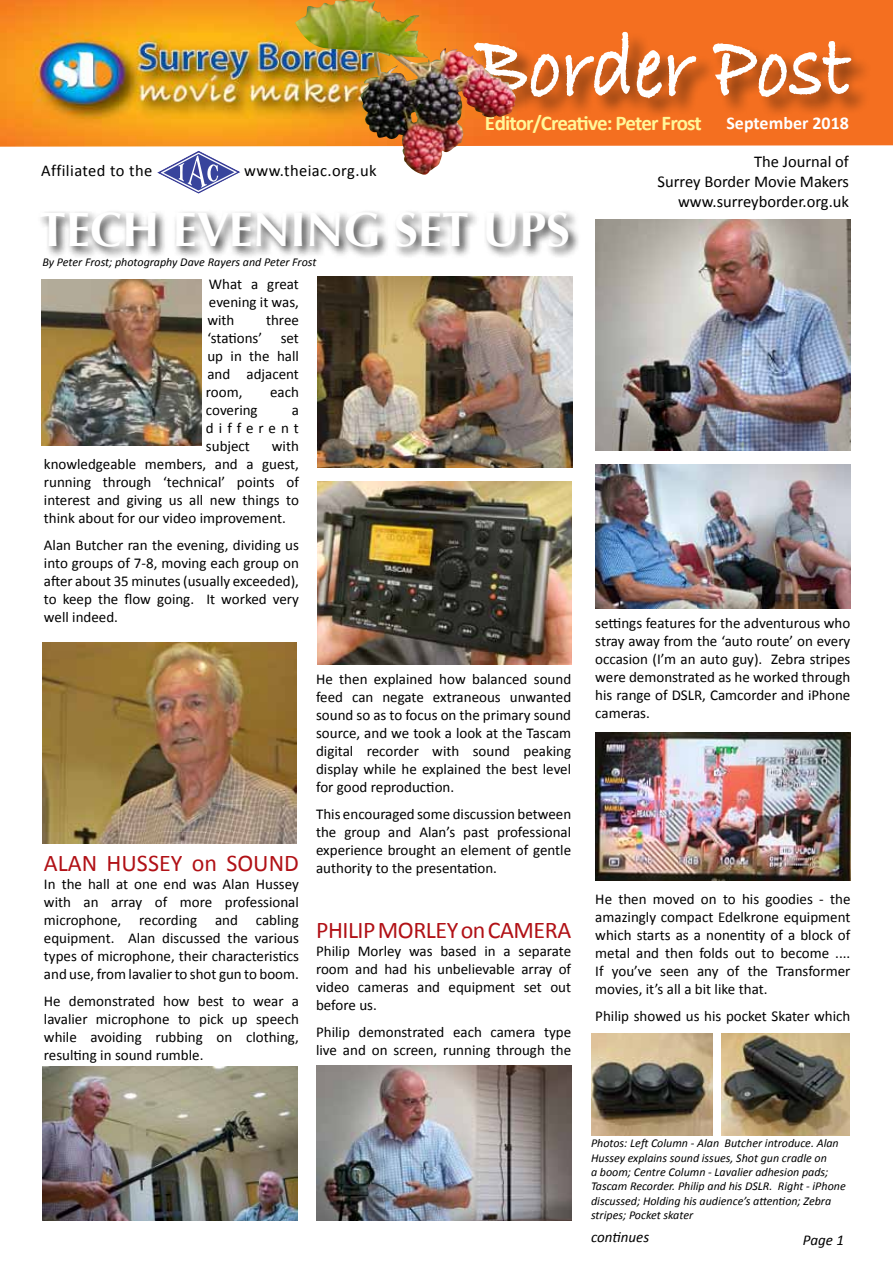
<style>
.page{position:relative;width:893px;height:1263px;background:#fff}
.page>*{position:absolute;margin:0;border:0;box-sizing:border-box;transform-origin:0 0}
.t1{font:700 48px "Optima";color:#fff}
.t2{font:24px "Calibri";letter-spacing:-.02em;color:#b11116}
.t3{font:24px "Calibri";color:#b11116}
.t4{font:700 21px "Calibri";letter-spacing:-.045em;color:#fff799}
.t5{font:16.5px/19.8px "Calibri";color:#000;text-align:right}
.t6{font:16.5px "Calibri";letter-spacing:.025em;color:#000}
.t7{font:15px/18px "Calibri";color:#000;text-align:justify}
.t8{font:italic 15px "Calibri";color:#000}
.t9{font:italic 12px/14.4px "Calibri";color:#000}
.s1{font-size:18px;color:#fff}
</style>
<div class="page">
<svg style="left:157px;top:151px;width:83px;height:43px"></svg>
<img style="left:0;top:0;width:893px;height:147px">
<div style="left:474px;top:31px;width:399px;height:88px;background:#000;opacity:.5"></div>
<svg style="left:517px;top:32px;width:335px;height:67px"></svg>
<div style="left:37px;top:209px;width:544px;height:50px;background:#000;opacity:.75"></div>
<img style="left:295px;top:0;width:222px;height:175px">
<img style="left:42px;top:280px;width:159px;height:166px">
<img style="left:317px;top:276px;width:256px;height:192px">
<img style="left:43px;top:1067px;width:254px;height:153px">
<img style="left:43px;top:643px;width:253px;height:200px">
<img style="left:316px;top:1065px;width:255px;height:155px">
<img style="left:595px;top:219px;width:255px;height:232px">
<img style="left:595px;top:465px;width:255px;height:143px">
<img style="left:317px;top:481px;width:254px;height:183px">
<img style="left:591px;top:1033px;width:122px;height:102px">
<img style="left:721px;top:1033px;width:128px;height:102px">
<img style="left:595px;top:733px;width:255px;height:147px">
<h3 class="t4" style="left:485px;top:110px;width:366px">Editor/Creative: Peter Frost <span class="s1">September 2018</span></h3>
<p class="t5" style="left:658px;top:151px;width:193px">The Journal of<br>Surrey Border Movie Makers www.surreyborder.org.uk</p>
<h1 class="t1" style="left:39px;top:202px;width:532px">TECH EVENING SET UPS</h1>
<p class="t7" style="left:207px;top:274px;width:93px">What a great evening it was, with</p>
<p class="t6" style="left:41px;top:160px;width:113px">Affiliated to the</p>
<p class="t6" style="left:244px;top:160px;width:134px">www.theiac.org.uk</p>
<p class="t9" style="left:43px;top:254px;width:275px">By Peter Frost; photography Dave Rayers and Peter Frost</p>
<p class="t7" style="left:206px;top:310px;width:95px;text-indent:60px">three ‘stations’ set up in the hall and adjacent room,</p>
<p class="t7" style="left:270px;top:382px;width:30px">each</p>
<p class="t7" style="left:206px;top:400px;width:53px">covering</p>
<p class="t7" style="left:206px;top:400px;width:95px;text-indent:86px">a different subject</p>
<p class="t7" style="left:44px;top:436px;width:257px;text-indent:228px">with knowledgeable members, and a guest, running through ‘technical’ points of interest and giving us all new things to think about for our video improvement.</p>
<p class="t7" style="left:44px;top:535px;width:257px">Alan Butcher ran the evening, dividing us into groups of 7-8, moving each group on after about 35 minutes (usually exceeded), to keep the flow going. It worked very well indeed.</p>
<h2 class="t3" style="left:44px;top:848px;width:256px">ALAN HUSSEY on SOUND</h2>
<p class="t7" style="left:44px;top:874px;width:257px">In the hall at one end was Alan Hussey with an array of more professional microphone, recording and cabling equipment. Alan discussed the various types of microphone, their characteristics and use, from lavalier to shot gun to boom.</p>
<p class="t7" style="left:44px;top:991px;width:257px">He demonstrated how best to wear a lavalier microphone to pick up speech while avoiding rubbing on clothing, resulting in sound rumble.</p>
<p class="t7" style="left:316px;top:669px;width:257px">He then explained how balanced sound feed can negate extraneous unwanted sound so as to focus on the primary sound source, and we took a look at the Tascam digital recorder with sound peaking display while he explained the best level for good reproduction.</p>
<p class="t7" style="left:316px;top:804px;width:257px">This encouraged some discussion between the group and Alan’s past professional experience brought an element of gentle authority to the presentation.</p>
<h2 class="t2" style="left:316px;top:915px;width:257px">PHILIP MORLEY on CAMERA</h2>
<p class="t7" style="left:316px;top:941px;width:257px">Philip Morley was based in a separate room and had his unbelievable array of video cameras and equipment set out before us.</p>
<p class="t7" style="left:316px;top:1022px;width:257px">Philip demonstrated each camera type live and on screen, running through the</p>
<p class="t7" style="left:595px;top:613px;width:257px">settings features for the adventurous who stray away from the ‘auto route’ on every occasion (I’m an auto guy). Zebra stripes were demonstrated as he worked through his range of DSLR, Camcorder and iPhone cameras.</p>
<p class="t7" style="left:595px;top:889px;width:257px">He then moved on to his goodies - the amazingly compact Edelkrone equipment which starts as a nonentity of a block of metal and then folds out to become ....<br>If you’ve seen any of the Transformer movies, it’s all a bit like that.</p>
<p class="t7" style="left:595px;top:1006px;width:257px">Philip showed us his pocket Skater which</p>
<p class="t9" style="left:591px;top:1135px;width:256px">Photos: Left Column - Alan Butcher introduce. Alan Hussey explains sound issues, Shot gun cradle on<br>a boom; Centre Column - Lavalier adhesion pads; Tascam Recorder. Philip and his DSLR. Right - iPhone discussed; Holding his audience’s attention; Zebra stripes; Pocket skater</p>
<p class="t8" style="left:591px;top:1228px;width:60px">continues</p>
<p class="t8" style="left:803px;top:1230px;width:43px">Page 1</p>
</div>
